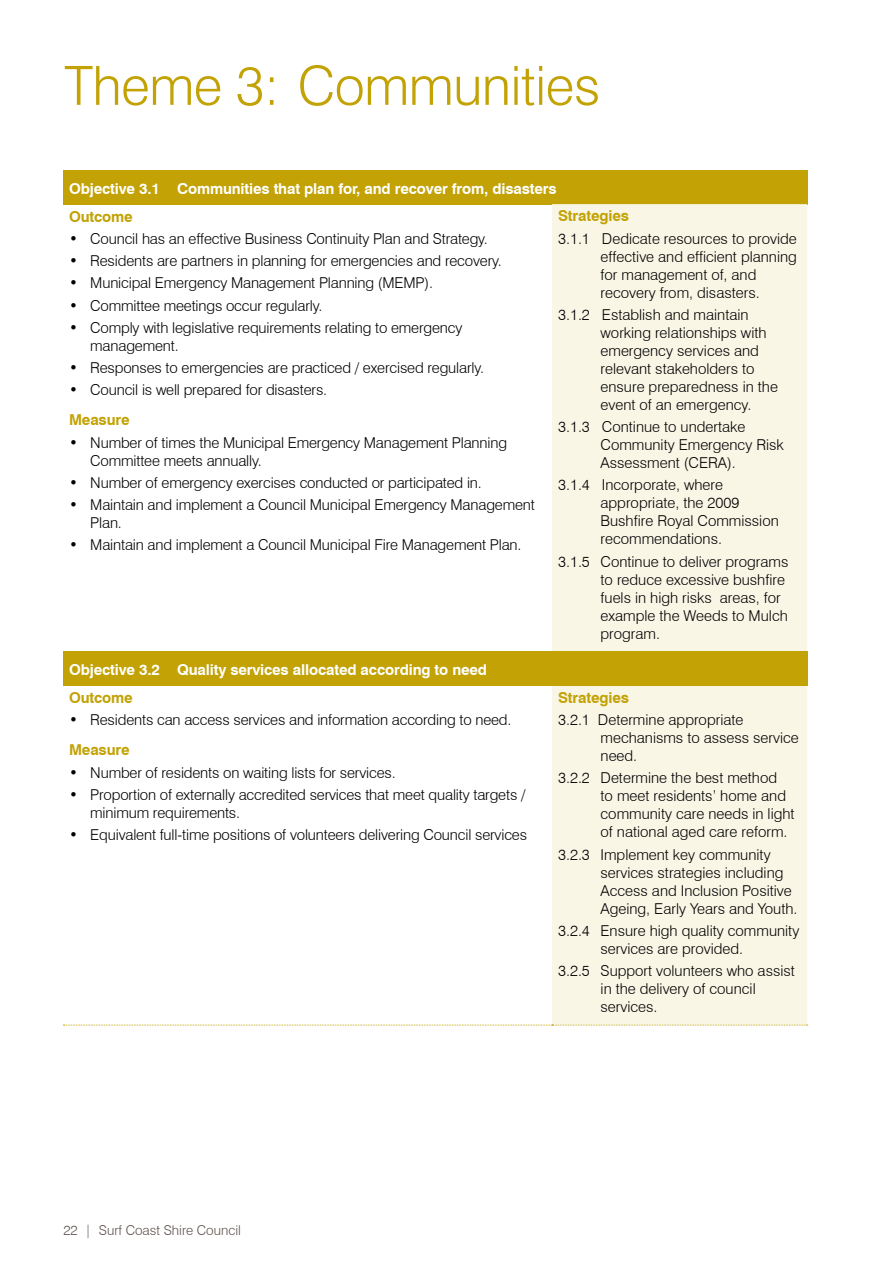
<style>
.page{position:relative;width:893px;height:1263px;background:#fff}
.page>*{position:absolute;margin:0;border:0;box-sizing:border-box;transform-origin:0 0}
.t1{font:300 54px "Swiss 721 BT";letter-spacing:-.01em;color:#c2a204}
.t2{font:300 15px/18px "Swiss 721 BT";letter-spacing:-.01em;color:#000}
.t3{font:700 15px "Swiss 721 BT";letter-spacing:-.01em;color:#fff}
.t4{font:700 15px "Swiss 721 BT";letter-spacing:-.01em;color:#c2a204}
.t5{font:300 13.5px "Swiss 721 BT";color:#5e514e}
</style>
<div class="page">
<div style="left:63px;top:170px;width:744px;height:34px;background:#c2a204"></div>
<div style="left:552px;top:204px;width:255px;height:821px;background:#f9f6e6"></div>
<div style="left:63px;top:652px;width:744px;height:34px;background:#c2a204"></div>
<svg style="left:63px;top:1025px;width:745px;height:1px"></svg>
<h1 class="t1" style="left:64px;top:53px;width:537px">Theme 3: Communities</h1>
<p class="t3" style="left:69px;top:179px;width:489px">Objective 3.1 Communities that plan for, and recover from, disasters</p>
<p class="t4" style="left:69px;top:207px;width:65px">Outcome</p>
<p class="t2" style="left:69px;top:229px;width:420px">• Council has an effective Business Continuity Plan and Strategy.</p>
<p class="t2" style="left:69px;top:252px;width:434px">• Residents are partners in planning for emergencies and recovery.</p>
<p class="t2" style="left:69px;top:274px;width:365px">• Municipal Emergency Management Planning (MEMP).</p>
<p class="t2" style="left:69px;top:296px;width:255px">• Committee meetings occur regularly.</p>
<p class="t2" style="left:90px;top:318px;width:374px;text-indent:-21px">• Comply with legislative requirements relating to emergency management.</p>
<p class="t2" style="left:69px;top:359px;width:417px">• Responses to emergencies are practiced / exercised regularly.</p>
<p class="t2" style="left:69px;top:381px;width:260px">• Council is well prepared for disasters.</p>
<p class="t4" style="left:558px;top:207px;width:72px">Strategies</p>
<p class="t2" style="left:601px;top:229px;width:198px;text-indent:-43px">3.1.1 Dedicate resources to provide effective and efficient planning for management of, and recovery from, disasters.</p>
<p class="t2" style="left:601px;top:305px;width:179px;text-indent:-43px">3.1.2 Establish and maintain working relationships with emergency services and relevant stakeholders to ensure preparedness in the event of an emergency.</p>
<p class="t2" style="left:601px;top:418px;width:185px;text-indent:-43px">3.1.3 Continue to undertake<br>Community Emergency Risk<br>Assessment (CERA).</p>
<p class="t2" style="left:601px;top:476px;width:180px;text-indent:-43px">3.1.4 Incorporate, where appropriate, the 2009<br>Bushfire Royal Commission recommendations.</p>
<p class="t2" style="left:601px;top:552px;width:189px;text-indent:-43px">3.1.5 Continue to deliver programs to reduce excessive bushfire fuels in high risks areas, for example the Weeds to Mulch program.</p>
<p class="t4" style="left:69px;top:411px;width:62px">Measure</p>
<p class="t2" style="left:90px;top:433px;width:418px;text-indent:-21px">• Number of times the Municipal Emergency Management Planning<br>Committee meets annually.</p>
<p class="t2" style="left:69px;top:473px;width:414px">• Number of emergency exercises conducted or participated in.</p>
<p class="t2" style="left:90px;top:496px;width:446px;text-indent:-21px">• Maintain and implement a Council Municipal Emergency Management<br>Plan.</p>
<p class="t2" style="left:69px;top:536px;width:454px">• Maintain and implement a Council Municipal Fire Management Plan.</p>
<p class="t3" style="left:69px;top:661px;width:420px">Objective 3.2 Quality services allocated according to need</p>
<p class="t4" style="left:69px;top:688px;width:65px">Outcome</p>
<p class="t2" style="left:69px;top:711px;width:444px">• Residents can access services and information according to need.</p>
<p class="t4" style="left:69px;top:741px;width:62px">Measure</p>
<p class="t2" style="left:69px;top:763px;width:328px">• Number of residents on waiting lists for services.</p>
<p class="t2" style="left:90px;top:785px;width:437px;text-indent:-21px">• Proportion of externally accredited services that meet quality targets / minimum requirements.</p>
<p class="t2" style="left:69px;top:825px;width:460px">• Equivalent full-time positions of volunteers delivering Council services</p>
<p class="t4" style="left:558px;top:688px;width:72px">Strategies</p>
<p class="t2" style="left:601px;top:711px;width:200px;text-indent:-43px">3.2.1 Determine appropriate mechanisms to assess service need.</p>
<p class="t2" style="left:601px;top:769px;width:196px;text-indent:-43px">3.2.2 Determine the best method<br>to meet residents’ home and community care needs in light of national aged care reform.</p>
<p class="t2" style="left:601px;top:845px;width:199px;text-indent:-43px">3.2.3 Implement key community services strategies including<br>Access and Inclusion Positive<br>Ageing, Early Years and Youth.</p>
<p class="t2" style="left:601px;top:921px;width:200px;text-indent:-43px">3.2.4 Ensure high quality community services are provided.</p>
<p class="t2" style="left:601px;top:962px;width:196px;text-indent:-43px">3.2.5 Support volunteers who assist in the delivery of council services.</p>
<p class="t5" style="left:63px;top:1222px;width:179px">22 | Surf Coast Shire Council</p>
</div>
